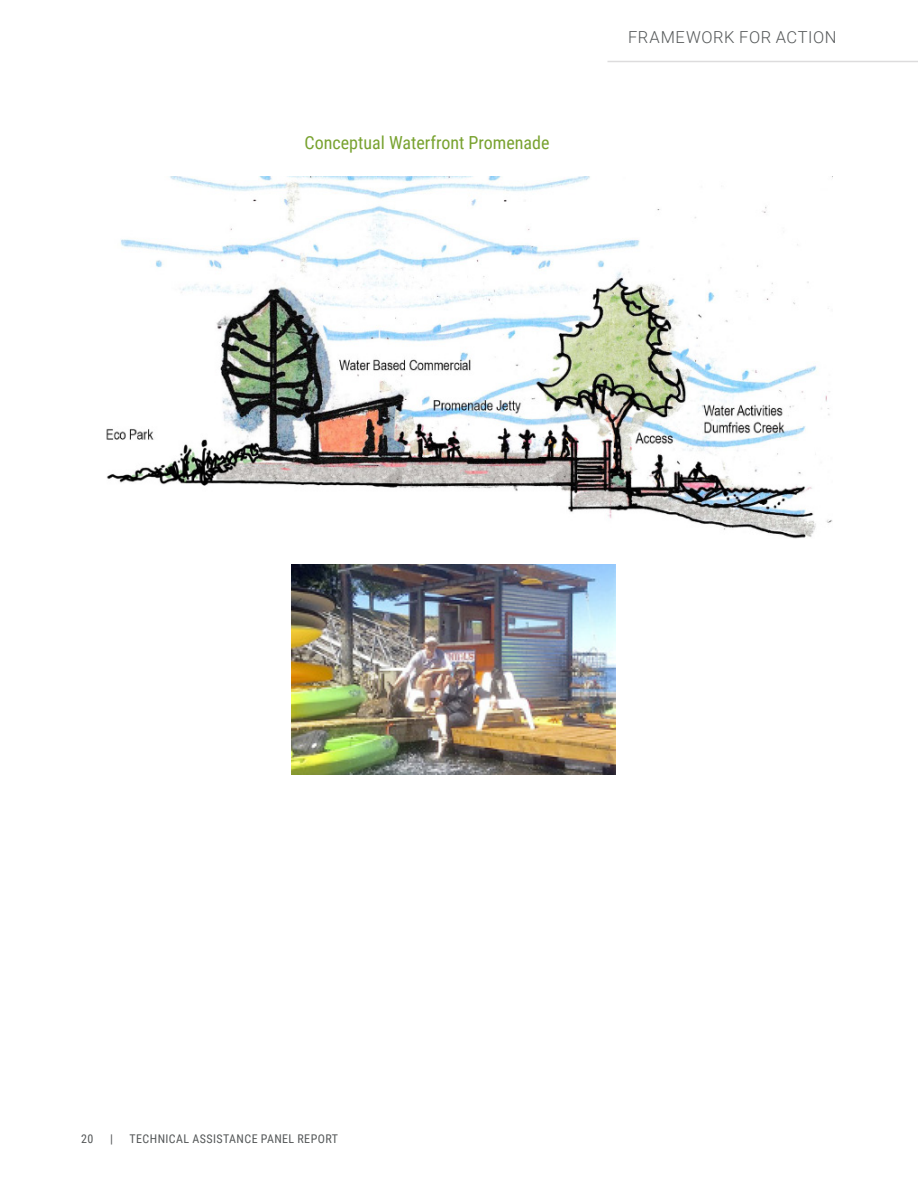
<style>
.page{position:relative;width:918px;height:1188px;background:#fff}
.page>*{position:absolute;margin:0;border:0;box-sizing:border-box;transform-origin:0 0}
.Body{font:18px "Roboto Condensed";color:#78a22f}
.Section_Heading{font:300 16.5px "Roboto";letter-spacing:.035em;color:#545758}
.t1{font:12px "Roboto Condensed";letter-spacing:.035em;color:#545758}
</style>
<div class="page">
<hr style="left:608px;top:61px;width:310px;height:1px;background:#dddcdd">
<img style="left:106px;top:176px;width:727px;height:363px">
<img style="left:292px;top:565px;width:324px;height:210px">
<p class="Body" style="left:305px;top:129px;width:246px">Conceptual Waterfront Promenade</p>
<p class="Section_Heading" style="left:628px;top:26px;width:210px">FRAMEWORK FOR ACTION</p>
<p class="t1" style="left:81px;top:1130px;width:14px">20</p>
<p class="t1" style="left:110px;top:1130px;width:4px">|</p>
<p class="t1" style="left:130px;top:1130px;width:210px">TECHNICAL ASSISTANCE PANEL REPORT</p>
</div>
